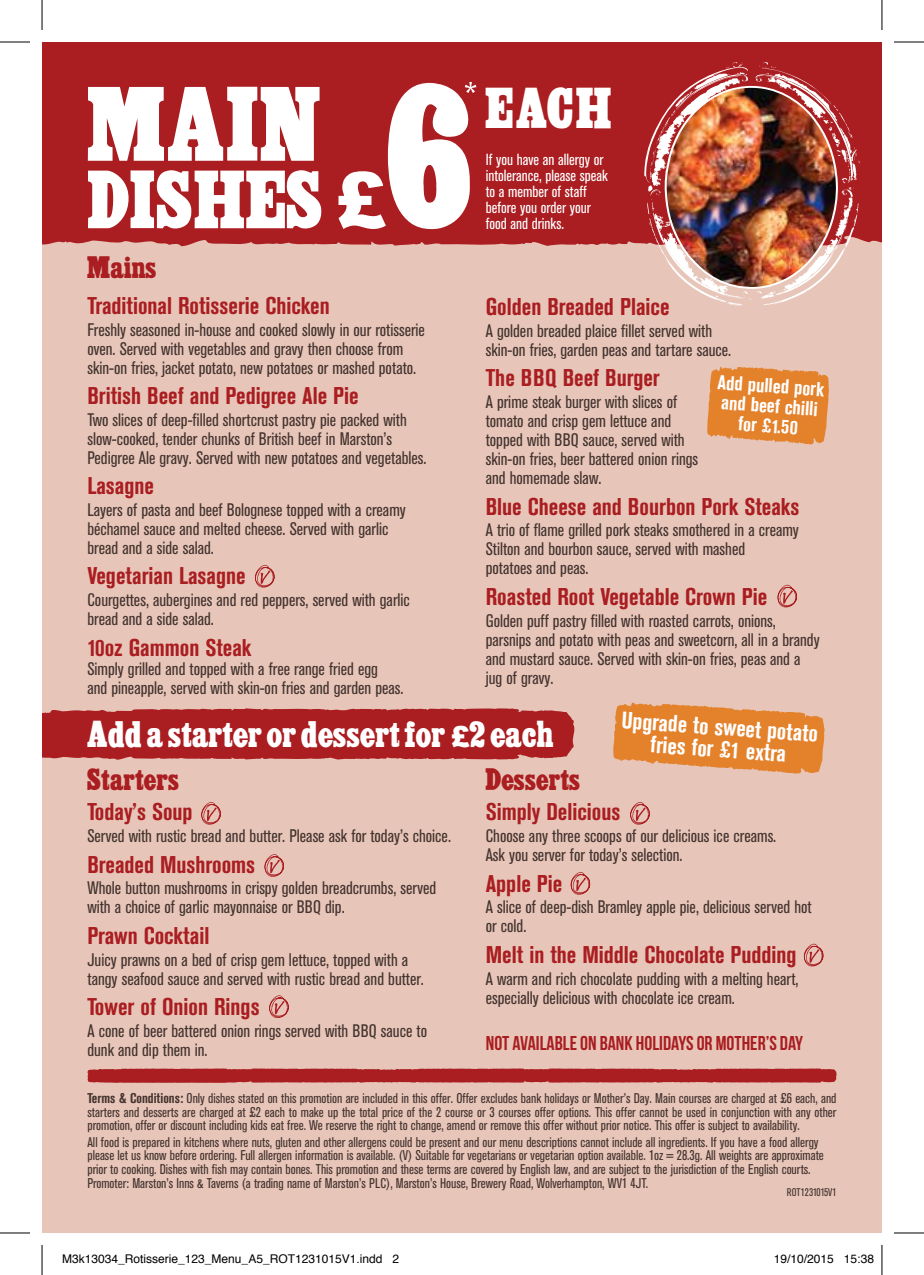
<style>
.page{position:relative;width:924px;height:1275px;background:#fff}
.page>*{position:absolute;margin:0;border:0;box-sizing:border-box;transform-origin:0 0}
.t1{font:82px "Cairo";color:#fff}
.t2{font:64px "Cairo";color:#fff}
.t3{font:44.4px "Cairo";color:#fff}
.t4{font:29px "Cairo";color:#fff}
.t5{font:700 condensed 24px "Akzidenz Grotesk BE";color:#aa1d21}
.t6{font:24px "Cairo";color:#aa1d21}
.t7{font:700 condensed 23.6px/22px "Akzidenz Grotesk BE";color:#fff;text-align:center}
.t8{font:20px "Bebas Neue";color:#aa1d21}
.t9{font:700 condensed 20px/20px "Akzidenz Grotesk BE";color:#fff;text-align:center}
.t10{font:condensed 18px/19px "Akzidenz Grotesk BE";color:#44332f}
.t11{font:condensed 16px/16px "Akzidenz Grotesk BE";color:#fff}
.t12{font:condensed 14px/13.6px "Akzidenz Grotesk BE";color:#44332f;text-align:justify}
.t13{font:12px "Helvetica";color:#000}
.t14{font:condensed 11px "Akzidenz Grotesk BE";color:#44332f}
.s1{font-family:"Arial";font-weight:900;font-size:78px}
.s2{font-size:157.4px}
.s3{font-family:"Arial";font-weight:900}
.s4{font-weight:700}
</style>
<div class="page">
<div style="left:42px;top:42px;width:839px;height:1191px;background:#e7c6b9"></div>
<div style="left:42px;top:42px;width:839px;height:165px;background:#aa1d21"></div>
<svg style="left:42px;top:161px;width:839px;height:86px"></svg>
<svg style="left:465px;top:82px;width:11px;height:11px"></svg>
<svg style="left:42px;top:708px;width:533px;height:52px;background:#ae282b"></svg>
<svg style="left:201px;top:802px;width:20px;height:23px"></svg>
<svg style="left:264px;top:854px;width:20px;height:23px"></svg>
<svg style="left:269px;top:995px;width:20px;height:23px"></svg>
<svg style="left:630px;top:802px;width:20px;height:23px"></svg>
<svg style="left:570px;top:872px;width:20px;height:23px"></svg>
<svg style="left:803px;top:943px;width:20px;height:24px"></svg>
<svg style="left:613px;top:702px;width:211px;height:72px"></svg>
<svg style="left:707px;top:366px;width:121px;height:79px;background:#e48b3e"></svg>
<img style="left:644px;top:62px;width:215px;height:244px">
<svg style="left:255px;top:565px;width:20px;height:23px"></svg>
<svg style="left:777px;top:584px;width:20px;height:24px"></svg>
<svg style="left:87px;top:1068px;width:749px;height:14px;background:#ad272a"></svg>
<hr style="left:0;top:42px;width:30px;height:1px;background:#000">
<hr style="left:893px;top:42px;width:30px;height:1px;background:#000">
<hr style="left:0;top:1232px;width:30px;height:1px;background:#000">
<hr style="left:893px;top:1232px;width:30px;height:1px;background:#000">
<hr style="left:42px;top:0;width:1px;height:30px;background:#000">
<hr style="left:42px;top:1245px;width:1px;height:30px;background:#000">
<hr style="left:881px;top:0;width:1px;height:30px;background:#000">
<hr style="left:881px;top:1245px;width:1px;height:30px;background:#000">
<h2 class="t2" style="left:88px;top:166px;width:388px">DISHES<span class="s1">£</span><span class="s2">6</span></h2>
<h3 class="t3" style="left:485px;top:85px;width:128px">EACH</h3>
<h3 class="t6" style="left:87px;top:254px;width:71px">Mains</h3>
<h3 class="t5" style="left:87px;top:292px;width:244px">Traditional Rotisserie Chicken</h3>
<p class="t10" style="left:87px;top:320px;width:339px">Freshly seasoned in-house and cooked slowly in our rotisserie oven. Served with vegetables and gravy then choose from skin-on fries, jacket potato, new potatoes or mashed potato.</p>
<h3 class="t5" style="left:87px;top:382px;width:273px">British Beef and Pedigree Ale Pie</h3>
<p class="t10" style="left:87px;top:410px;width:340px">Two slices of deep-filled shortcrust pastry pie packed with slow-cooked, tender chunks of British beef in Marston’s<br>Pedigree Ale gravy. Served with new potatoes and vegetables.</p>
<h3 class="t5" style="left:87px;top:472px;width:68px">Lasagne</h3>
<p class="t10" style="left:87px;top:500px;width:320px">Layers of pasta and beef Bolognese topped with a creamy béchamel sauce and melted cheese. Served with garlic bread and a side salad.</p>
<h3 class="t5" style="left:87px;top:562px;width:160px">Vegetarian Lasagne</h3>
<p class="t10" style="left:87px;top:591px;width:324px">Courgettes, aubergines and red peppers, served with garlic bread and a side salad.</p>
<h3 class="t5" style="left:87px;top:633px;width:165px">10oz Gammon Steak</h3>
<p class="t10" style="left:87px;top:659px;width:317px">Simply grilled and topped with a free range fried egg<br>and pineapple, served with skin-on fries and garden peas.</p>
<h1 class="t1" style="left:88px;top:81px;width:236px">MAIN</h1>
<p class="t11" style="left:485px;top:151px;width:124px">If you have an allergy or intolerance, please speak to a member of staff before you order your food and drinks.</p>
<h3 class="t5" style="left:485px;top:293px;width:185px">Golden Breaded Plaice</h3>
<p class="t10" style="left:485px;top:321px;width:247px">A golden breaded plaice fillet served with skin-on fries, garden peas and tartare sauce.</p>
<h3 class="t5" style="left:485px;top:364px;width:175px">The BBQ Beef Burger</h3>
<p class="t10" style="left:485px;top:393px;width:214px">A prime steak burger with slices of tomato and crisp gem lettuce and topped with BBQ sauce, served with skin-on fries, beer battered onion rings and homemade slaw.</p>
<h3 class="t5" style="left:485px;top:492px;width:315px">Blue Cheese and Bourbon Pork Steaks</h3>
<p class="t10" style="left:485px;top:521px;width:314px">A trio of flame grilled pork steaks smothered in a creamy<br>Stilton and bourbon sauce, served with mashed<br>potatoes and peas.</p>
<h3 class="t5" style="left:485px;top:582px;width:283px">Roasted Root Vegetable Crown Pie</h3>
<p class="t10" style="left:485px;top:611px;width:335px">Golden puff pastry filled with roasted carrots, onions, parsnips and potato with peas and sweetcorn, all in a brandy and mustard sauce. Served with skin-on fries, peas and a jug of gravy.</p>
<h3 class="t4" style="left:87px;top:718px;width:468px">Add a starter or dessert for <span class="s3">£</span>2 each</h3>
<h3 class="t7" style="left:622px;top:709px;width:198px;rotate:4deg">Upgrade to sweet potato fries for £1 extra</h3>
<p class="t9" style="left:718px;top:372px;width:108px;rotate:4deg">Add pulled pork and beef chilli for £1.50</p>
<h3 class="t6" style="left:87px;top:766px;width:94px">Starters</h3>
<h3 class="t5" style="left:87px;top:798px;width:107px">Today’s Soup</h3>
<p class="t10" style="left:87px;top:827px;width:365px">Served with rustic bread and butter. Please ask for today’s choice.</p>
<h3 class="t5" style="left:87px;top:850px;width:169px">Breaded Mushrooms</h3>
<p class="t10" style="left:87px;top:879px;width:350px">Whole button mushrooms in crispy golden breadcrumbs, served with a choice of garlic mayonnaise or BBQ dip.</p>
<h3 class="t5" style="left:87px;top:921px;width:123px">Prawn Cocktail</h3>
<p class="t10" style="left:87px;top:950px;width:338px">Juicy prawns on a bed of crisp gem lettuce, topped with a tangy seafood sauce and served with rustic bread and butter.</p>
<h3 class="t5" style="left:87px;top:992px;width:174px">Tower of Onion Rings</h3>
<p class="t10" style="left:87px;top:1021px;width:341px">A cone of beer battered onion rings served with BBQ sauce to dunk and dip them in.</p>
<h3 class="t6" style="left:485px;top:766px;width:96px">Desserts</h3>
<h3 class="t5" style="left:485px;top:798px;width:136px">Simply Delicious</h3>
<p class="t10" style="left:485px;top:827px;width:292px">Choose any three scoops of our delicious ice creams.<br>Ask you server for today’s selection.</p>
<h3 class="t5" style="left:485px;top:869px;width:78px">Apple Pie</h3>
<p class="t10" style="left:485px;top:898px;width:327px">A slice of deep-dish Bramley apple pie, delicious served hot or cold.</p>
<h3 class="t5" style="left:485px;top:940px;width:312px">Melt in the Middle Chocolate Pudding</h3>
<p class="t10" style="left:485px;top:969px;width:314px">A warm and rich chocolate pudding with a melting heart, especially delicious with chocolate ice cream.</p>
<p class="t8" style="left:485px;top:1032px;width:319px">NOT AVAILABLE ON BANK HOLIDAYS OR MOTHER’S DAY</p>
<p class="t12" style="left:87px;top:1091px;width:750px"><span class="s4">Terms &amp; Conditions:</span> Only dishes stated on this promotion are included in this offer. Offer excludes bank holidays or Mother’s Day. Main courses are charged at £6 each, and starters and desserts are charged at £2 each to make up the total price of the 2 course or 3 courses offer options. This offer cannot be used in conjunction with any other promotion, offer or discount including kids eat free. We reserve the right to change, amend or remove this offer without prior notice. This offer is subject to availability.</p>
<p class="t12" style="left:87px;top:1135px;width:737px;text-align:left">All food is prepared in kitchens where nuts, gluten and other allergens could be present and our menu descriptions cannot include all ingredients. If you have a food allergy please let us know before ordering. Full allergen information is available. (V) Suitable for vegetarians or vegetarian option available. 1oz = 28.3g. All weights are approximate prior to cooking. Dishes with fish may contain bones. This promotion and these terms are covered by English law, and are subject to the jurisdiction of the English courts.<br>Promoter: Marston’s Inns &amp; Taverns (a trading name of Marston’s PLC), Marston’s House, Brewery Road, Wolverhampton, WV1 4JT.</p>
<p class="t14" style="left:786px;top:1186px;width:51px">ROT1231015V1</p>
<p class="t13" style="left:62px;top:1249px;width:338px">M3k13034_Rotisserie_123_Menu_A5_ROT1231015V1.indd 2</p>
<p class="t13" style="left:773px;top:1249px;width:102px">19/10/2015 15:38</p>
</div>
